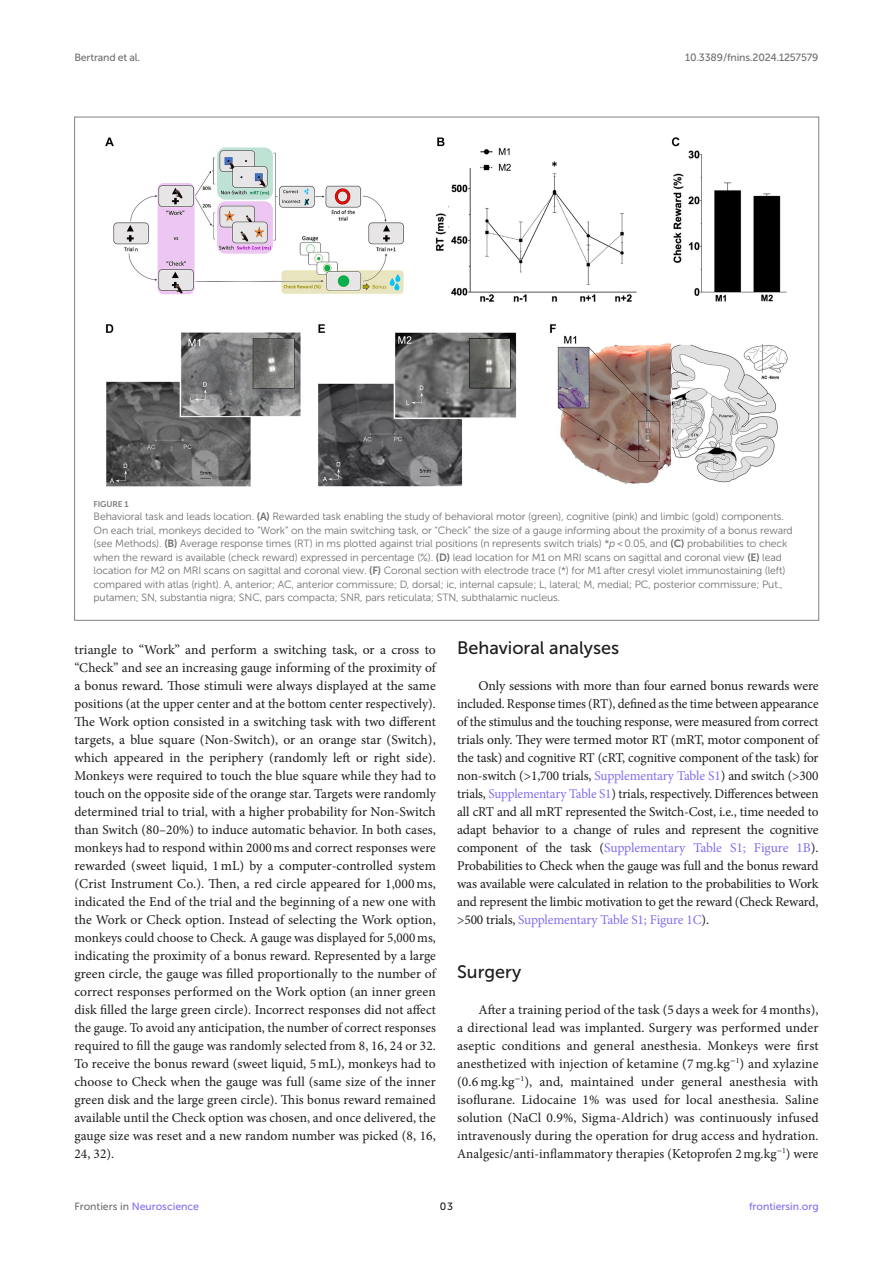
<style>
.page{position:relative;width:893px;height:1263px;background:#fff}
.page>*{position:absolute;margin:0;border:0;box-sizing:border-box;transform-origin:0 0}
.HEAD_2{font:18px "Museo Sans 500";color:#1b1c1b}
.TEXT_FLUSH{font:13.5px/18px "Minion Pro";color:#1b1c1b;text-align:justify}
.FIG_LEG{font:10.5px/13.5px "Museo Sans 300";letter-spacing:-.01em;color:#706f70}
.t1{font:10.5px "Museo Sans 500";letter-spacing:-.015em;color:#706f70}
.t2{font:10.5px "Museo Sans 500";color:#856df0}
.t3{font:10.5px "Museo Sans 500";color:#1b1c1b}
.FIG_HD{font:8.25px "Museo Sans 700";letter-spacing:-.01em;color:#7e7f7f}
.s1{font-family:"Museo Sans 700"}
.s2{font-style:italic}
.s3{color:#856df0}
.s4{color:#706f70}
</style>
<div class="page">
<img style="left:105px;top:137px;width:683px;height:350px">
<p class="t1" style="left:74px;top:51px;width:67px">Bertrand et al.</p>
<p class="t1" style="left:685px;top:51px;width:135px">10.3389/fnins.2024.1257579</p>
<p class="FIG_HD" style="left:94px;top:499px;width:37px">FIGURE 1</p>
<p class="FIG_LEG" style="left:94px;top:510px;width:701px">Behavioral task and leads location. <span class="s1">(A)</span> Rewarded task enabling the study of behavioral motor (green), cognitive (pink) and limbic (gold) components.<br>On each trial, monkeys decided to “Work” on the main switching task, or “Check” the size of a gauge informing about the proximity of a bonus reward (see Methods). <span class="s1">(B)</span> Average response times (RT) in ms plotted against trial positions (n represents switch trials) *<span class="s2">p</span> &lt; 0.05, and <span class="s1">(C)</span> probabilities to check when the reward is available (check reward) expressed in percentage (%). <span class="s1">(D)</span> lead location for M1 on MRI scans on sagittal and coronal view <span class="s1">(E)</span> lead location for M2 on MRI scans on sagittal and coronal view. <span class="s1">(F)</span> Coronal section with electrode trace (*) for M1 after cresyl violet immunostaining (left) compared with atlas (right). A, anterior; AC, anterior commissure; D, dorsal; ic, internal capsule; L, lateral; M, medial; PC, posterior commissure; Put., putamen; SN, substantia nigra; SNC, pars compacta; SNR, pars reticulata; STN, subthalamic nucleus.</p>
<p class="TEXT_FLUSH" style="left:74px;top:641px;width:363px">triangle to “Work” and perform a switching task, or a cross to “Check” and see an increasing gauge informing of the proximity of a bonus reward. Those stimuli were always displayed at the same positions (at the upper center and at the bottom center respectively).<br>The Work option consisted in a switching task with two different targets, a blue square (Non-Switch), or an orange star (Switch), which appeared in the periphery (randomly left or right side).<br>Monkeys were required to touch the blue square while they had to touch on the opposite side of the orange star. Targets were randomly determined trial to trial, with a higher probability for Non-Switch than Switch (80–20%) to induce automatic behavior. In both cases, monkeys had to respond within 2000ms and correct responses were rewarded (sweet liquid, 1mL) by a computer-controlled system (Crist Instrument Co.). Then, a red circle appeared for 1,000ms, indicated the End of the trial and the beginning of a new one with the Work or Check option. Instead of selecting the Work option, monkeys could choose to Check. A gauge was displayed for 5,000ms, indicating the proximity of a bonus reward. Represented by a large green circle, the gauge was filled proportionally to the number of correct responses performed on the Work option (an inner green disk filled the large green circle). Incorrect responses did not affect the gauge. To avoid any anticipation, the number of correct responses required to fill the gauge was randomly selected from 8, 16, 24 or 32.<br>To receive the bonus reward (sweet liquid, 5 mL), monkeys had to choose to Check when the gauge was full (same size of the inner green disk and the large green circle). This bonus reward remained available until the Check option was chosen, and once delivered, the gauge size was reset and a new random number was picked (8, 16, 24, 32).</p>
<p class="HEAD_2" style="left:457px;top:638px;width:164px">Behavioral analyses</p>
<p class="TEXT_FLUSH" style="left:457px;top:677px;width:363px;text-indent:21px">Only sessions with more than four earned bonus rewards were included. Response times (RT), defined as the time between appearance of the stimulus and the touching response, were measured from correct trials only. They were termed motor RT (mRT, motor component of the task) and cognitive RT (cRT, cognitive component of the task) for non-switch (&gt;1,700 trials, <span class="s3">Supplementary Table S1</span>) and switch (&gt;300 trials, <span class="s3">Supplementary Table S1</span>) trials, respectively. Differences between all cRT and all mRT represented the Switch-Cost, i.e., time needed to adapt behavior to a change of rules and represent the cognitive component of the task (<span class="s3">Supplementary Table S1; Figure 1B</span>).<br>Probabilities to Check when the gauge was full and the bonus reward was available were calculated in relation to the probabilities to Work and represent the limbic motivation to get the reward (Check Reward, &gt;500 trials, <span class="s3">Supplementary Table S1; Figure 1C</span>).</p>
<p class="HEAD_2" style="left:457px;top:962px;width:66px">Surgery</p>
<p class="TEXT_FLUSH" style="left:457px;top:1001px;width:363px;text-indent:21px">After a training period of the task (5 days a week for 4 months), a directional lead was implanted. Surgery was performed under aseptic conditions and general anesthesia. Monkeys were first anesthetized with injection of ketamine (7 mg.kg<sup>−</sup><sup>1</sup>) and xylazine (0.6 mg.kg<sup>−</sup><sup>1</sup>), and, maintained under general anesthesia with isoflurane. Lidocaine 1% was used for local anesthesia. Saline solution (NaCl 0.9%, Sigma-Aldrich) was continuously infused intravenously during the operation for drug access and hydration.<br>Analgesic/anti-inflammatory therapies (Ketoprofen 2 mg.kg<sup>−</sup><sup>1</sup>) were</p>
<p class="t2" style="left:74px;top:1200px;width:126px"><span class="s4">Frontiers in</span> Neuroscience</p>
<p class="t3" style="left:440px;top:1200px;width:15px">03</p>
<p class="t2" style="left:749px;top:1200px;width:71px">frontiersin.org</p>
</div>
